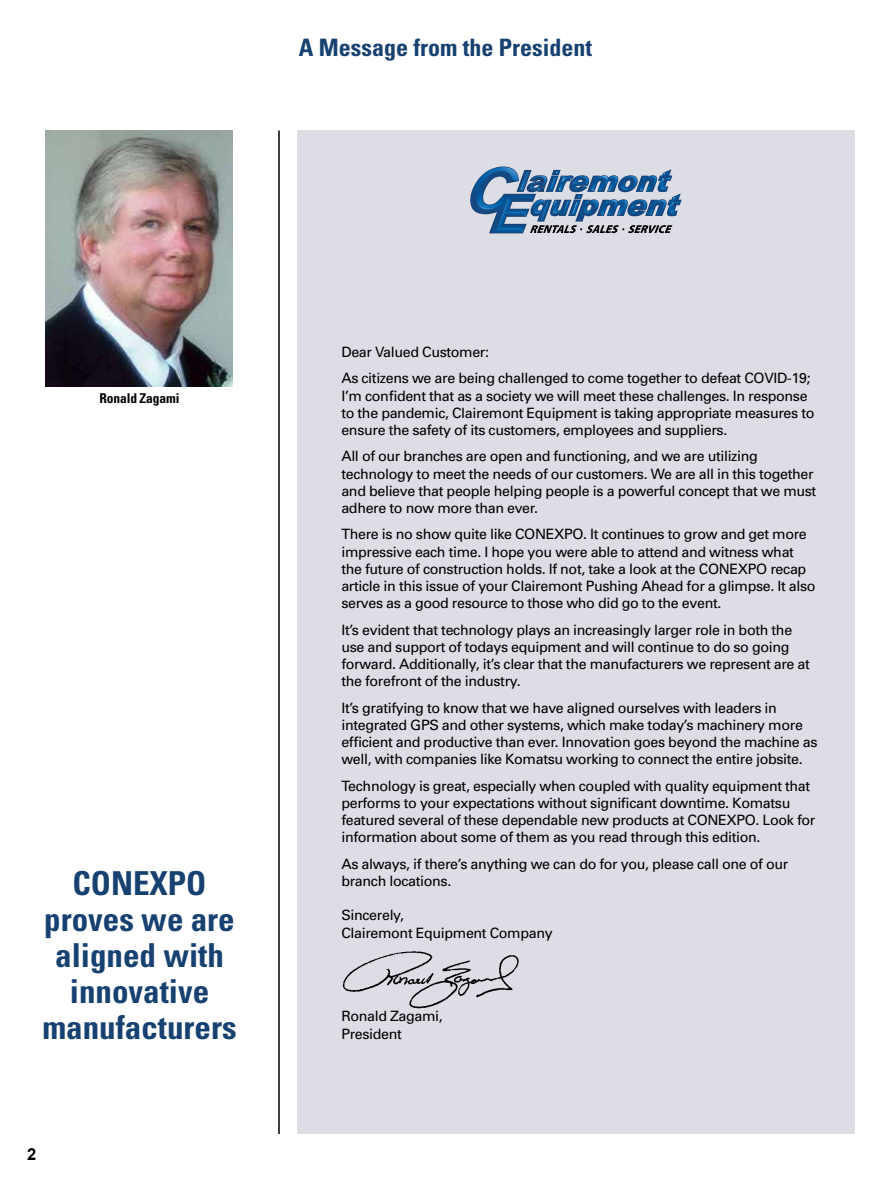
<style>
.page{position:relative;width:891px;height:1188px;background:#fff}
.page>*{position:absolute;margin:0;border:0;box-sizing:border-box;transform-origin:0 0}
.t1{font:700 condensed 33px/36px "Univers";color:#164170;text-align:center}
.t2{font:700 condensed 24px "Univers";color:#164170}
.t3{font:700 16.5px "Arial";color:#000}
.t4{font:14.25px/17.2px "Univers";letter-spacing:-.025em;color:#000}
.t5{font:700 condensed 13.5px "Univers";letter-spacing:-.01em;color:#000}
</style>
<div class="page">
<div style="left:297px;top:130px;width:558px;height:1004px;background:#dddde5"></div>
<hr style="left:278px;top:130px;width:2px;height:1004px;background:#000">
<img style="left:342px;top:951px;width:177px;height:58px">
<img style="left:46px;top:130px;width:186px;height:257px">
<svg style="left:470px;top:166px;width:212px;height:67px"></svg>
<h2 class="t2" style="left:299px;top:33px;width:295px">A Message from the President</h2>
<p class="t5" style="left:100px;top:390px;width:81px">Ronald Zagami</p>
<h1 class="t1" style="left:42px;top:865px;width:196px">CONEXPO proves we are aligned with innovative manufacturers</h1>
<p class="t3" style="left:27px;top:1144px;width:11px">2</p>
<p class="t4" style="left:341px;top:339px;width:471px;line-height:26.2px">Dear Valued Customer:<br>As citizens we are being challenged to come together to defeat COVID-19;</p>
<p class="t4" style="left:341px;top:387px;width:475px">I’m confident that as a society we will meet these challenges. In response to the pandemic, Clairemont Equipment is taking appropriate measures to ensure the safety of its customers, employees and suppliers.</p>
<p class="t4" style="left:341px;top:447px;width:476px">All of our branches are open and functioning, and we are utilizing technology to meet the needs of our customers. We are all in this together and believe that people helping people is a powerful concept that we must adhere to now more than ever.</p>
<p class="t4" style="left:341px;top:525px;width:476px">There is no show quite like CONEXPO. It continues to grow and get more impressive each time. I hope you were able to attend and witness what the future of construction holds. If not, take a look at the CONEXPO recap article in this issue of your Clairemont Pushing Ahead for a glimpse. It also serves as a good resource to those who did go to the event.</p>
<p class="t4" style="left:341px;top:621px;width:470px">It’s evident that technology plays an increasingly larger role in both the use and support of todays equipment and will continue to do so going forward. Additionally, it’s clear that the manufacturers we represent are at the forefront of the industry.</p>
<p class="t4" style="left:341px;top:699px;width:478px">It’s gratifying to know that we have aligned ourselves with leaders in integrated GPS and other systems, which make today’s machinery more efficient and productive than ever. Innovation goes beyond the machine as well, with companies like Komatsu working to connect the entire jobsite.</p>
<p class="t4" style="left:341px;top:777px;width:476px">Technology is great, especially when coupled with quality equipment that performs to your expectations without significant downtime. Komatsu featured several of these dependable new products at CONEXPO. Look for information about some of them as you read through this edition.</p>
<p class="t4" style="left:341px;top:855px;width:448px">As always, if there’s anything we can do for you, please call one of our branch locations.</p>
<p class="t4" style="left:341px;top:907px;width:213px">Sincerely,<br>Clairemont Equipment Company</p>
<p class="t4" style="left:341px;top:1007px;width:103px;line-height:18px">Ronald Zagami,<br>President</p>
</div>
